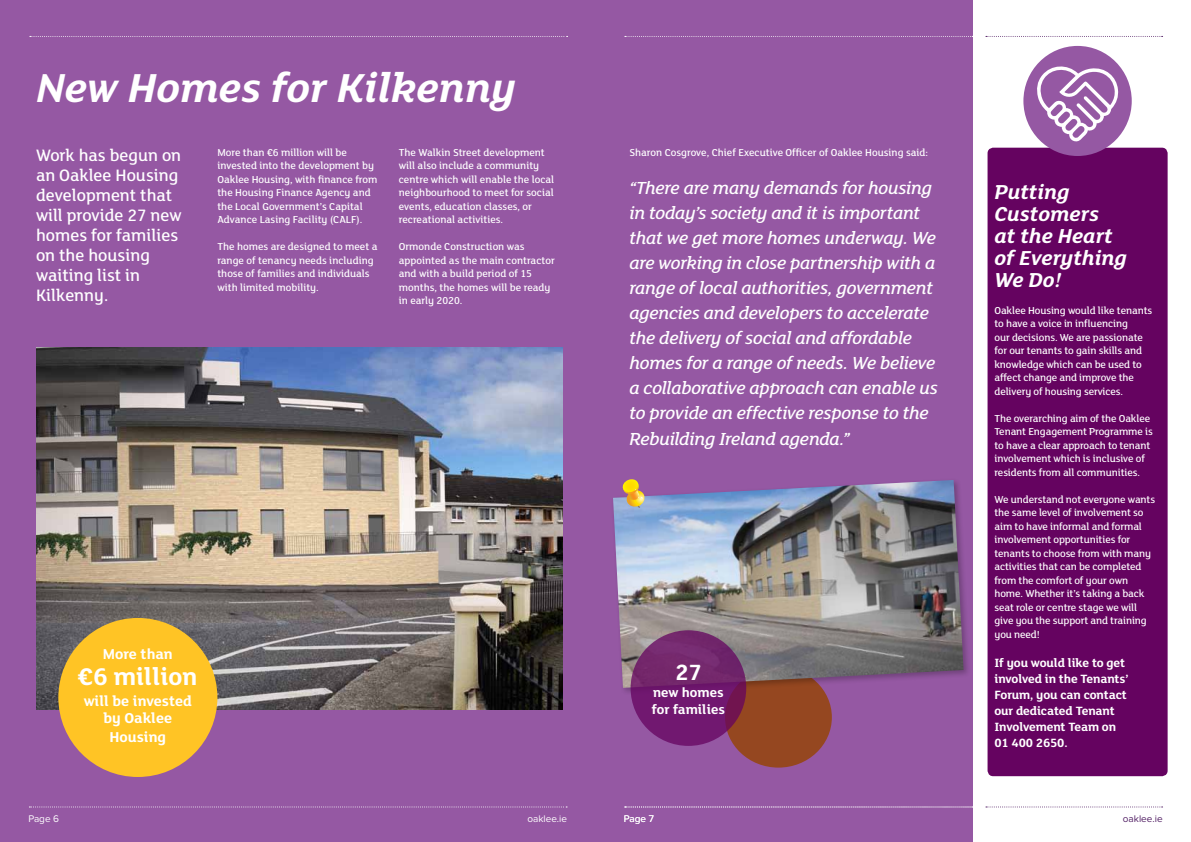
<style>
.page{position:relative;width:1191px;height:842px;background:#fff}
.page>*{position:absolute;margin:0;border:0;box-sizing:border-box;transform-origin:0 0}
.t1{font:italic 700 44px "FS Lola";color:#fff}
.t2{font:700 26.2px "FS Lola";color:#fff}
.t3{font:700 24px "FS Lola";color:#fff}
.t4{font:italic 700 22px/22px "FS Lola";color:#fff}
.t5{font:italic 500 19px/25px "FS Lola";letter-spacing:-.01em;color:#fff}
.t6{font:500 18px/20px "FS Lola";color:#fff}
.t7{font:700 15.6px/17.1px "FS Lola";color:#fff;text-align:center}
.t8{font:700 14.3px/17.1px "FS Lola";color:#fff}
.t9{font:700 13px/16px "FS Lola";letter-spacing:-.01em;color:#fff}
.t10{font:500 11px/13.5px "FS Lola";letter-spacing:-.01em;color:#fff}
.t11{font:10px "Proxima Nova";color:#fff}
.t12{font:10px "Proxima Nova";color:#542266}
</style>
<div class="page">
<div style="left:0;top:0;width:972px;height:842px;background:#9558a3"></div>
<img style="left:36px;top:347px;width:526px;height:363px">
<div style="left:725px;top:667px;width:107px;height:101px;background:#954720;border-radius:50%"></div>
<svg style="left:986px;top:36px;width:176px;height:1px"></svg>
<svg style="left:29px;top:806px;width:538px;height:1px"></svg>
<svg style="left:30px;top:36px;width:537px;height:1px"></svg>
<div style="left:987px;top:148px;width:180px;height:628px;background:#650360;border-radius:6px"></div>
<div style="left:1023px;top:46px;width:108px;height:110px;background:#9558a3;border-radius:50%"></div>
<svg style="left:1036px;top:64px;width:82px;height:78px"></svg>
<div style="left:610px;top:477px;width:361px;height:218px;background:#000;opacity:.25"></div>
<img style="left:613px;top:480px;width:350px;height:208px">
<svg style="left:625px;top:806px;width:537px;height:1px"></svg>
<svg style="left:625px;top:36px;width:348px;height:1px"></svg>
<div style="left:58px;top:618px;width:159px;height:159px;background:#ffc425;border-radius:50%"></div>
<svg style="left:622px;top:479px;width:23px;height:29px"></svg>
<svg style="left:630px;top:630px;width:116px;height:116px;background:#72206d"></svg>
<h1 class="t1" style="left:36px;top:58px;width:481px">New Homes for Kilkenny</h1>
<h3 class="t6" style="left:36px;top:145px;width:147px">Work has begun on an Oaklee Housing development that will provide 27 new homes for families on the housing waiting list in<br>Kilkenny.</h3>
<p class="t10" style="left:217px;top:145px;width:162px">More than €6 million will be invested into the development by<br>Oaklee Housing, with finance from the Housing Finance Agency and the Local Government’s Capital<br>Advance Lasing Facility (CALF).</p>
<p class="t10" style="left:217px;top:240px;width:162px">The homes are designed to meet a range of tenancy needs including those of families and individuals with limited mobility.</p>
<p class="t10" style="left:399px;top:145px;width:157px">The Walkin Street development will also include a community centre which will enable the local neighbourhood to meet for social events, education classes, or recreational activities.</p>
<p class="t10" style="left:399px;top:240px;width:157px">Ormonde Construction was appointed as the main contractor and with a build period of 15 months, the homes will be ready in early 2020.</p>
<h3 class="t7" style="left:103px;top:644px;width:71px">More than</h3>
<h2 class="t2" style="left:78px;top:658px;width:120px">€6 million</h2>
<h3 class="t7" style="left:84px;top:692px;width:110px">will be invested by Oaklee</h3>
<h3 class="t7" style="left:109px;top:728px;width:58px">Housing</h3>
<p class="t10" style="left:629px;top:145px;width:300px">Sharon Cosgrove, Chief Executive Officer of Oaklee Housing said:</p>
<p class="t5" style="left:629px;top:175px;width:310px">“There are many demands for housing in today’s society and it is important that we get more homes underway. We are working in close partnership with a range of local authorities, government agencies and developers to accelerate the delivery of social and affordable homes for a range of needs. We believe a collaborative approach can enable us to provide an effective response to the Rebuilding Ireland agenda.”</p>
<h3 class="t3" style="left:675px;top:656px;width:28px">27</h3>
<h3 class="t8" style="left:652px;top:683px;width:75px">new homes for families</h3>
<h3 class="t4" style="left:994px;top:180px;width:134px">Putting<br>Customers<br>at the Heart of Everything<br>We Do!</h3>
<p class="t10" style="left:994px;top:303px;width:159px">Oaklee Housing would like tenants to have a voice in influencing<br>our decisions. We are passionate for our tenants to gain skills and knowledge which can be used to affect change and improve the delivery of housing services.</p>
<p class="t10" style="left:994px;top:411px;width:160px">The overarching aim of the Oaklee Tenant Engagement Programme is to have a clear approach to tenant involvement which is inclusive of residents from all communities.</p>
<p class="t10" style="left:994px;top:492px;width:162px">We understand not everyone wants the same level of involvement so aim to have informal and formal involvement opportunities for tenants to choose from with many activities that can be completed from the comfort of your own home. Whether it’s taking a back seat role or centre stage we will give you the support and training you need!</p>
<p class="t9" style="left:994px;top:654px;width:135px">If you would like to get involved in the Tenants’<br>Forum, you can contact our dedicated Tenant<br>Involvement Team on<br>01 400 2650.</p>
<p class="t11" style="left:28px;top:813px;width:32px">Page 6</p>
<p class="t11" style="left:527px;top:813px;width:41px">oaklee.ie</p>
<p class="t11" style="left:624px;top:813px;width:32px">Page 7</p>
<p class="t12" style="left:1122px;top:813px;width:41px">oaklee.ie</p>
</div>
